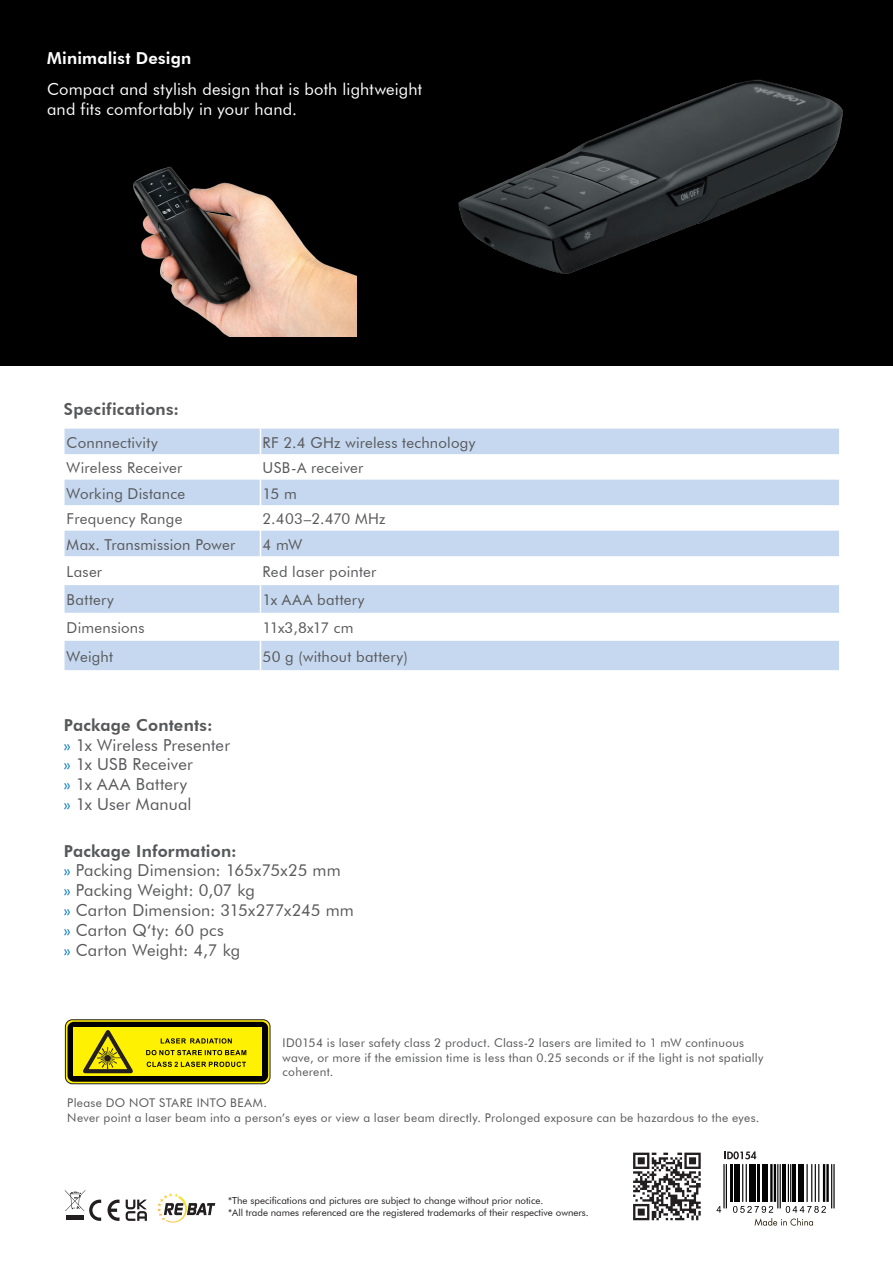
<style>
.page{position:relative;width:893px;height:1263px;background:#fff}
.page>*{position:absolute;margin:0;border:0;box-sizing:border-box;transform-origin:0 0}
.t1{font:16.5px/19.8px "Futura BT";letter-spacing:.01em;color:#57585a}
.t2{font:16.5px/19.8px "Futura BT";letter-spacing:.01em;color:#fff}
.t3{font:800 16.5px "Futura BT";letter-spacing:.01em;color:#fff}
.t4{font:800 16.5px "Futura BT";letter-spacing:.015em;color:#57585a}
.t5{font:15px "Futura BT";letter-spacing:.015em;color:#57585a}
.t6{font:15px "Futura BT";letter-spacing:-.05em;color:#57585a}
.t7{font:12px/14.4px "Futura BT";letter-spacing:.025em;color:#57585a}
.t8{font:9.75px/11.7px "Futura BT";color:#231f20}
.s1{font-weight:800}
.s2{color:#0077c0}
</style>
<div class="page">
<svg style="left:157px;top:1193px;width:58px;height:30px"></svg>
<svg style="left:65px;top:1190px;width:36px;height:31px"></svg>
<svg style="left:108px;top:1199px;width:12px;height:22px"></svg>
<svg style="left:126px;top:1199px;width:21px;height:22px"></svg>
<div style="left:0;top:0;width:893px;height:366px;background:#000"></div>
<img style="left:458px;top:79px;width:385px;height:195px">
<img style="left:133px;top:166px;width:224px;height:171px">
<svg style="left:65px;top:429px;width:774px;height:241px;fill:#c6d8ef"></svg>
<svg style="left:260px;top:429px;width:1px;height:241px"></svg>
<svg style="left:633px;top:1152px;width:68px;height:68px"></svg>
<svg style="left:725px;top:1151px;width:31px;height:8px"></svg>
<hr style="left:726px;top:1164px;width:1px;height:44px;background:#030303">
<hr style="left:723px;top:1164px;width:2px;height:44px;background:#030303">
<hr style="left:730px;top:1164px;width:3px;height:38px;background:#030303">
<hr style="left:734px;top:1164px;width:1px;height:38px;background:#030303">
<hr style="left:736px;top:1164px;width:4px;height:38px;background:#030303">
<hr style="left:746px;top:1164px;width:1px;height:38px;background:#030303">
<hr style="left:742px;top:1164px;width:1px;height:38px;background:#030303">
<hr style="left:749px;top:1164px;width:2px;height:38px;background:#030303">
<hr style="left:753px;top:1164px;width:3px;height:38px;background:#030303">
<hr style="left:757px;top:1164px;width:3px;height:38px;background:#030303">
<hr style="left:762px;top:1164px;width:1px;height:38px;background:#030303">
<hr style="left:764px;top:1164px;width:4px;height:38px;background:#030303">
<hr style="left:774px;top:1164px;width:2px;height:38px;background:#030303">
<hr style="left:770px;top:1164px;width:3px;height:38px;background:#030303">
<hr style="left:780px;top:1164px;width:1px;height:44px;background:#030303">
<hr style="left:777px;top:1164px;width:1px;height:44px;background:#030303">
<hr style="left:782px;top:1164px;width:3px;height:38px;background:#030303">
<hr style="left:790px;top:1164px;width:1px;height:38px;background:#030303">
<hr style="left:788px;top:1164px;width:1px;height:38px;background:#030303">
<hr style="left:792px;top:1164px;width:4px;height:38px;background:#030303">
<hr style="left:798px;top:1164px;width:1px;height:38px;background:#030303">
<hr style="left:801px;top:1164px;width:3px;height:38px;background:#030303">
<hr style="left:818px;top:1164px;width:1px;height:38px;background:#030303">
<hr style="left:815px;top:1164px;width:1px;height:38px;background:#030303">
<hr style="left:811px;top:1164px;width:1px;height:38px;background:#030303">
<hr style="left:806px;top:1164px;width:2px;height:38px;background:#030303">
<hr style="left:826px;top:1164px;width:3px;height:38px;background:#030303">
<hr style="left:823px;top:1164px;width:2px;height:38px;background:#030303">
<hr style="left:833px;top:1164px;width:2px;height:44px;background:#030303">
<hr style="left:831px;top:1164px;width:1px;height:44px;background:#030303">
<svg style="left:716px;top:1206px;width:5px;height:7px"></svg>
<svg style="left:733px;top:1206px;width:93px;height:20px"></svg>
<svg style="left:65px;top:1020px;width:205px;height:64px"></svg>
<div style="left:65px;top:1019px;width:205px;height:65px;border:1px solid #231f20;border-radius:7px"></div>
<div style="left:68px;top:1022px;width:200px;height:60px;background:#000;border-radius:6px"></div>
<div style="left:73px;top:1027px;width:189px;height:49px;background:#fff101"></div>
<svg style="left:146px;top:1038px;width:100px;height:29px"></svg>
<svg style="left:83px;top:1030px;width:50px;height:44px"></svg>
<h1 class="t3" style="left:47px;top:48px;width:146px">Minimalist Design</h1>
<h1 class="t2" style="left:47px;top:79px;width:376px">Compact and stylish design that is both lightweight and fits comfortably in your hand.</h1>
<h1 class="t4" style="left:64px;top:400px;width:117px">Specifications:</h1>
<p class="t5" style="left:67px;top:433px;width:92px">Connnectivity</p>
<p class="t5" style="left:263px;top:433px;width:214px">RF 2.4 GHz wireless technology</p>
<p class="t5" style="left:67px;top:459px;width:117px">Wireless Receiver</p>
<p class="t5" style="left:263px;top:459px;width:102px">USB-A receiver</p>
<p class="t5" style="left:67px;top:484px;width:120px">Working Distance</p>
<p class="t5" style="left:263px;top:484px;width:36px">15 m</p>
<p class="t5" style="left:67px;top:510px;width:117px">Frequency Range</p>
<p class="t5" style="left:263px;top:510px;width:125px">2.403–2.470 MHz</p>
<p class="t5" style="left:67px;top:535px;width:170px">Max. Transmission Power</p>
<p class="t5" style="left:263px;top:535px;width:41px">4 mW</p>
<p class="t5" style="left:67px;top:563px;width:37px">Laser</p>
<p class="t5" style="left:263px;top:563px;width:115px">Red laser pointer</p>
<p class="t5" style="left:67px;top:591px;width:49px">Battery</p>
<p class="t5" style="left:263px;top:591px;width:103px">1x AAA battery</p>
<p class="t5" style="left:67px;top:619px;width:79px">Dimensions</p>
<p class="t6" style="left:263px;top:619px;width:92px">11x3,8x17 cm</p>
<p class="t5" style="left:67px;top:647px;width:48px">Weight</p>
<p class="t5" style="left:263px;top:647px;width:147px">50 g (without battery)</p>
<h1 class="t1" style="left:64px;top:715px;width:168px"><span class="s1">Package Contents:<br></span><span class="s2">»</span> 1x Wireless Presenter <span class="s2">»</span> 1x USB Receiver<br><span class="s2">»</span> 1x AAA Battery<br><span class="s2">»</span> 1x User Manual</h1>
<h1 class="t1" style="left:64px;top:841px;width:292px"><span class="s1">Package Information:<br></span><span class="s2">»</span> Packing Dimension: 165x75x25 mm<br><span class="s2">»</span> Packing Weight: 0,07 kg<br><span class="s2">»</span> Carton Dimension: 315x277x245 mm <span class="s2">»</span> Carton Q‘ty: 60 pcs<br><span class="s2">»</span> Carton Weight: 4,7 kg</h1>
<p class="t7" style="left:283px;top:1036px;width:482px">ID0154 is laser safety class 2 product. Class-2 lasers are limited to 1 mW continuous wave, or more if the emission time is less than 0.25 seconds or if the light is not spatially coherent.</p>
<p class="t7" style="left:67px;top:1096px;width:694px">Please DO NOT STARE INTO BEAM.<br>Never point a laser beam into a person’s eyes or view a laser beam directly. Prolonged exposure can be hazardous to the eyes.</p>
<p class="t8" style="left:228px;top:1195px;width:362px">*The specifications and pictures are subject to change without prior notice.<br>*All trade names referenced are the registered trademarks of their respective owners.</p>
</div>
